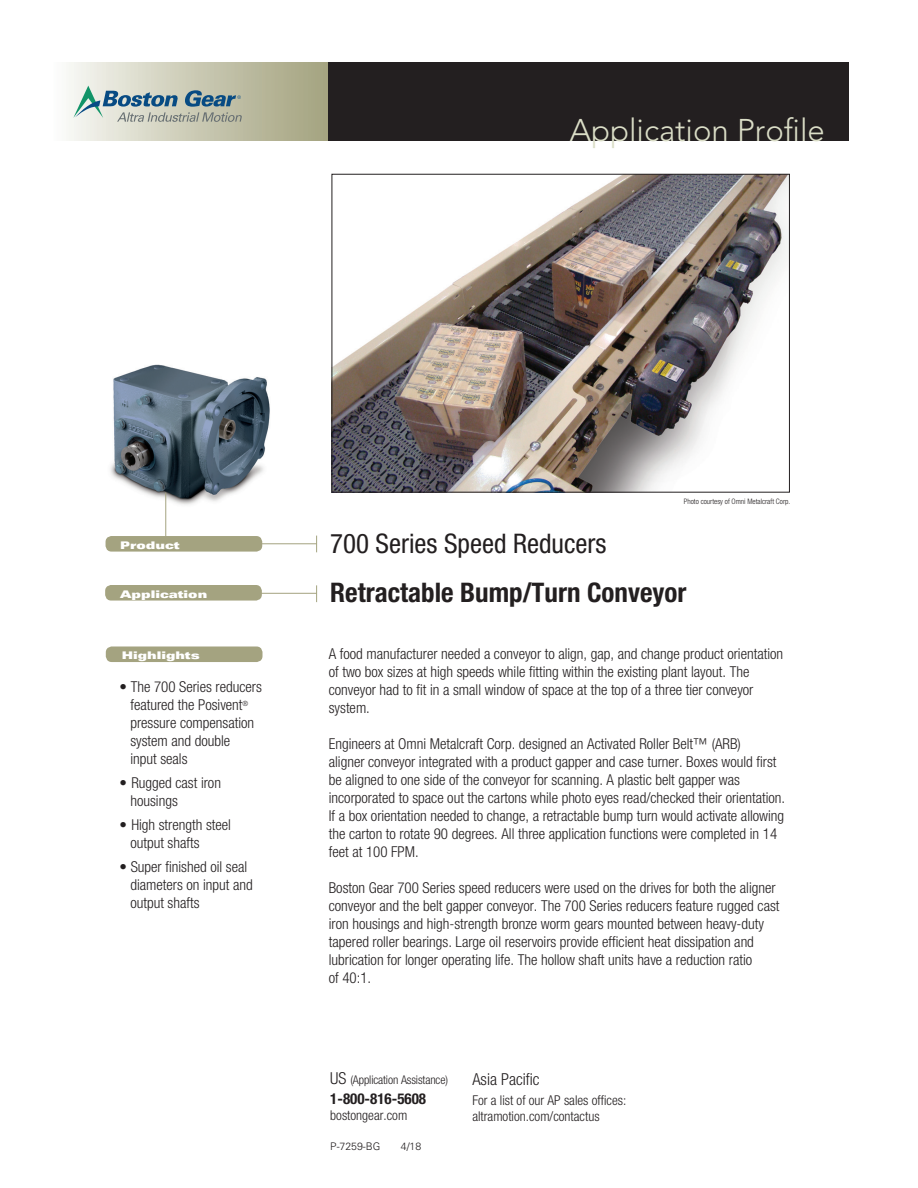
<style>
.page{position:relative;width:918px;height:1188px;background:#fff}
.page>*{position:absolute;margin:0;border:0;box-sizing:border-box;transform-origin:0 0}
.t1{font:300 31.2px "Avenir LT Std";color:#dbdec7}
.t2{font:700 condensed 27px "Helvetica Neue LT Std";color:#231f20}
.t3{font:condensed 27px "Helvetica Neue LT Std";color:#231f20}
.t4{font:300 condensed 16.5px "Helvetica Neue LT Std";color:#231f20}
.t5{font:300 condensed 15px/18px "Helvetica Neue LT Std";color:#231f20}
.t6{font:700 condensed 15px "Helvetica Neue LT Std";color:#231f20}
.t7{font:300 condensed 13.5px/16.5px "Helvetica Neue LT Std";color:#231f20}
.t8{font:300 condensed 12px "Helvetica Neue LT Std";letter-spacing:-.01em;color:#231f20}
.t9{font:10.5px "Univers LT Std X Black Ex";color:#fff}
.t10{font:300 10.5px "Univers LT Std";color:#231f20}
.t11{font:300 condensed 7.5px "Helvetica Neue LT Std";color:#231f20}
.s1{font-size:16.5px}
</style>
<div class="page">
<img style="left:110px;top:364px;width:160px;height:161px">
<div style="left:105px;top:585px;width:157px;height:16px;background:#a4a380;border-radius:6px"></div>
<div style="left:106px;top:536px;width:156px;height:16px;background:#a4a380;border-radius:6px"></div>
<hr style="left:165px;top:493px;width:1px;height:43px;background:#a4a380">
<hr style="left:239px;top:543px;width:78px;height:1px;background:#a4a380">
<svg style="left:316px;top:536px;width:1px;height:16px"></svg>
<svg style="left:316px;top:585px;width:1px;height:17px"></svg>
<hr style="left:239px;top:593px;width:78px;height:1px;background:#a4a380">
<div style="left:106px;top:646px;width:157px;height:16px;background:#a4a380;border-radius:6px"></div>
<div style="left:52px;top:62px;width:277px;height:79px;background:linear-gradient(to right,#fafaf7,#a1a07b)"></div>
<div style="left:329px;top:62px;width:520px;height:79px;background:#231f20"></div>
<img style="left:334px;top:176px;width:454px;height:315px">
<div style="left:332px;top:174px;width:458px;height:319px;border:1px solid #231f20"></div>
<svg style="left:73px;top:86px;width:169px;height:36px;background:#a6b6b3"></svg>
<h1 class="t1" style="left:570px;top:112px;width:257px">Application Profile</h1>
<p class="t9" style="left:120px;top:539px;width:61px">Product</p>
<p class="t9" style="left:120px;top:588px;width:89px">Application</p>
<p class="t9" style="left:122px;top:649px;width:80px">Highlights</p>
<p class="t5" style="left:130px;top:678px;width:133px;text-indent:-11px">• The 700 Series reducers featured the Posivent<sup>® </sup>pressure compensation system and double<br>input seals</p>
<p class="t5" style="left:130px;top:773px;width:92px;text-indent:-11px">• Rugged cast iron housings</p>
<p class="t5" style="left:130px;top:815px;width:102px;text-indent:-11px">• High strength steel output shafts</p>
<p class="t5" style="left:130px;top:857px;width:124px;text-indent:-11px">• Super finished oil seal diameters on input and output shafts</p>
<p class="t11" style="left:684px;top:497px;width:108px">Photo courtesy of Omni Metalcraft Corp.</p>
<h2 class="t3" style="left:330px;top:528px;width:278px">700 Series Speed Reducers</h2>
<h2 class="t2" style="left:330px;top:576px;width:358px">Retractable Bump/Turn Conveyor</h2>
<p class="t5" style="left:329px;top:644px;width:456px">A food manufacturer needed a conveyor to align, gap, and change product orientation of two box sizes at high speeds while fitting within the existing plant layout. The conveyor had to fit in a small window of space at the top of a three tier conveyor system.</p>
<p class="t5" style="left:329px;top:734px;width:458px">Engineers at Omni Metalcraft Corp. designed an Activated Roller Belt™ (ARB)<br>aligner conveyor integrated with a product gapper and case turner. Boxes would first be aligned to one side of the conveyor for scanning. A plastic belt gapper was incorporated to space out the cartons while photo eyes read/checked their orientation.<br>If a box orientation needed to change, a retractable bump turn would activate allowing the carton to rotate 90 degrees. All three application functions were completed in 14 feet at 100 FPM.</p>
<p class="t5" style="left:329px;top:878px;width:452px">Boston Gear 700 Series speed reducers were used on the drives for both the aligner conveyor and the belt gapper conveyor. The 700 Series reducers feature rugged cast iron housings and high-strength bronze worm gears mounted between heavy-duty tapered roller bearings. Large oil reservoirs provide efficient heat dissipation and lubrication for longer operating life. The hollow shaft units have a reduction ratio<br>of 40:1.</p>
<p class="t8" style="left:330px;top:1073px;width:119px"><span class="s1">US</span> (Application Assistance)</p>
<p class="t6" style="left:330px;top:1089px;width:97px">1-800-816-5608</p>
<p class="t7" style="left:330px;top:1107px;width:78px">bostongear.com</p>
<p class="t10" style="left:330px;top:1140px;width:52px">P-7259-BG</p>
<p class="t10" style="left:401px;top:1140px;width:22px">4/18</p>
<p class="t4" style="left:472px;top:1070px;width:69px">Asia Pacific</p>
<p class="t7" style="left:472px;top:1092px;width:155px">For a list of our AP sales offices: altramotion.com/contactus</p>
</div>
